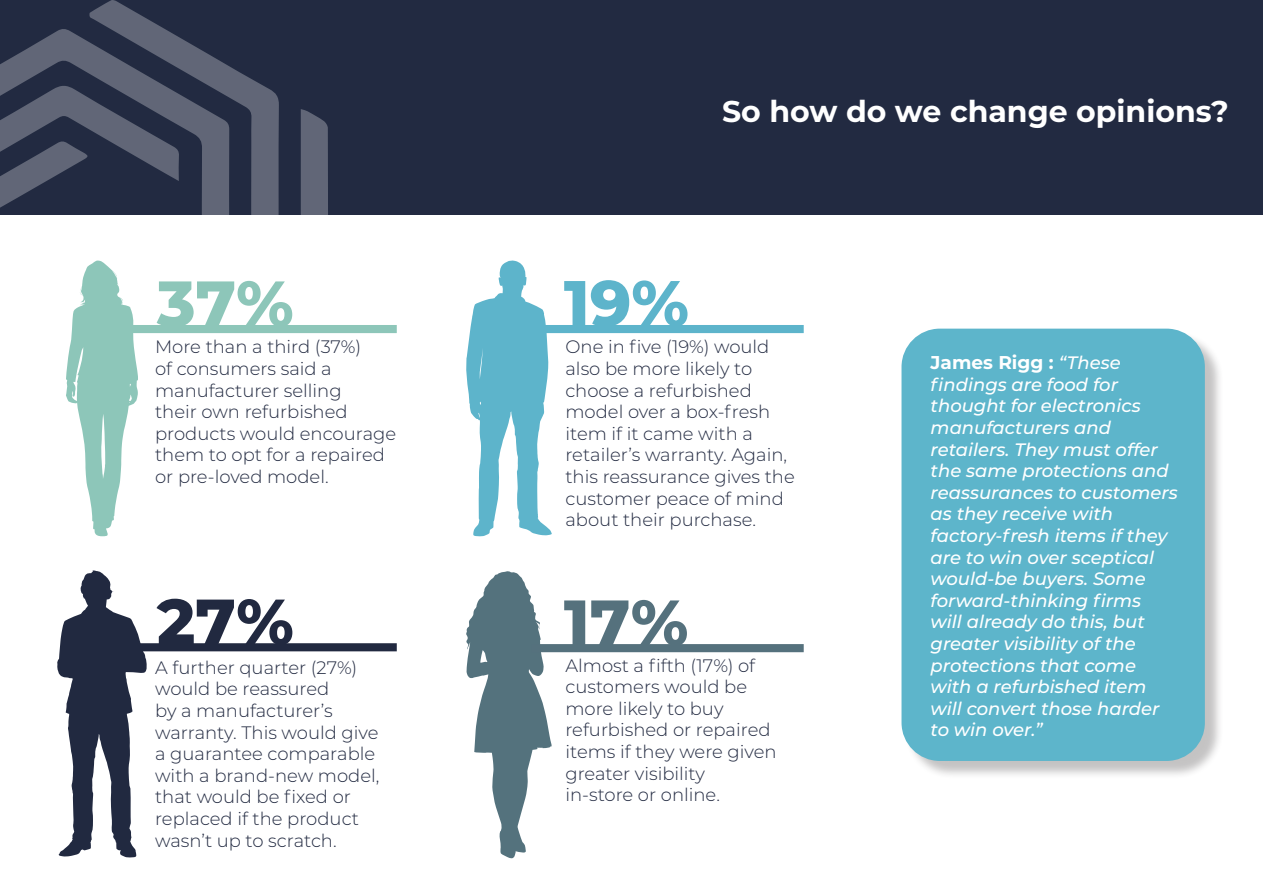
<style>
.page{position:relative;width:1263px;height:893px;background:#fff}
.page>*{position:absolute;margin:0;border:0;box-sizing:border-box;transform-origin:0 0}
.t1{font:800 64.2px "Montserrat";color:#8dc6b9}
.t2{font:800 64.2px "Montserrat";color:#212940}
.t3{font:800 64.2px "Montserrat";color:#5db4cb}
.t4{font:800 64.2px "Montserrat";color:#55717d}
.t5{font:700 30px "Montserrat";color:#fff}
.t6{font:700 18.6px "Montserrat";color:#fff}
.t7{font:300 18px/21.6px "Montserrat";color:#222a41}
.t8{font:italic 500 18px/21.6px "Montserrat";color:#fff}
.s1{font-weight:500;font-style:italic;font-size:18px}
</style>
<div class="page">
<div style="left:0;top:0;width:1263px;height:215px;background:#222a41"></div>
<svg style="left:0;top:0;width:328px;height:215px"></svg>
<div style="left:904px;top:331px;width:319px;height:449px;background:#231f20;opacity:.27"></div>
<div style="left:901px;top:329px;width:304px;height:432px;background:#5db5cb;border-radius:38px"></div>
<svg style="left:57px;top:570px;width:90px;height:287px"></svg>
<svg style="left:466px;top:260px;width:86px;height:276px"></svg>
<svg style="left:66px;top:260px;width:73px;height:276px"></svg>
<svg style="left:466px;top:571px;width:86px;height:287px"></svg>
<div style="left:125px;top:325px;width:272px;height:8px;background:#8dc6b9"></div>
<div style="left:125px;top:643px;width:272px;height:8px;background:#212940"></div>
<div style="left:532px;top:325px;width:272px;height:8px;background:#5db4cb"></div>
<div style="left:532px;top:644px;width:272px;height:8px;background:#55717d"></div>
<h1 class="t1" style="left:157px;top:256px;width:138px">37%</h1>
<p class="t5" style="left:722px;top:90px;width:508px">So how do we change opinions?</p>
<h1 class="t3" style="left:564px;top:256px;width:127px">19%</h1>
<p class="t7" style="left:155px;top:336px;width:207px">More than a third (37%) of consumers said a manufacturer selling</p>
<p class="t7" style="left:155px;top:400px;width:243px">their own refurbished products would encourage them to opt for a repaired or pre-loved model.</p>
<h1 class="t2" style="left:157px;top:575px;width:138px">27%</h1>
<p class="t7" style="left:565px;top:336px;width:231px">One in five (19%) would also be more likely to choose a refurbished model over a box-fresh item if it came with a retailer’s warranty. Again, this reassurance gives the customer peace of mind about their purchase.</p>
<h1 class="t4" style="left:564px;top:575px;width:126px">17%</h1>
<p class="t7" style="left:155px;top:656px;width:226px">A further quarter (27%) would be reassured<br>by a manufacturer’s warranty. This would give a guarantee comparable with a brand-new model, that would be fixed or replaced if the product wasn’t up to scratch.</p>
<p class="t7" style="left:565px;top:654px;width:191px">Almost a fifth (17%) of customers would be</p>
<p class="t7" style="left:565px;top:697px;width:213px">more likely to buy refurbished or repaired items if they were given greater visibility</p>
<p class="t7" style="left:565px;top:783px;width:156px">in-store or online.</p>
<p class="t6" style="left:930px;top:349px;width:192px">James Rigg : <span class="s1">“These</span></p>
<p class="t8" style="left:930px;top:373px;width:249px">findings are food for thought for electronics manufacturers and retailers. They must offer the same protections and reassurances to customers as they receive with factory-fresh items if they are to win over sceptical would-be buyers. Some forward-thinking firms<br>will already do this, but greater visibility of the protections that come with a refurbished item will convert those harder to win over.”</p>
</div>
